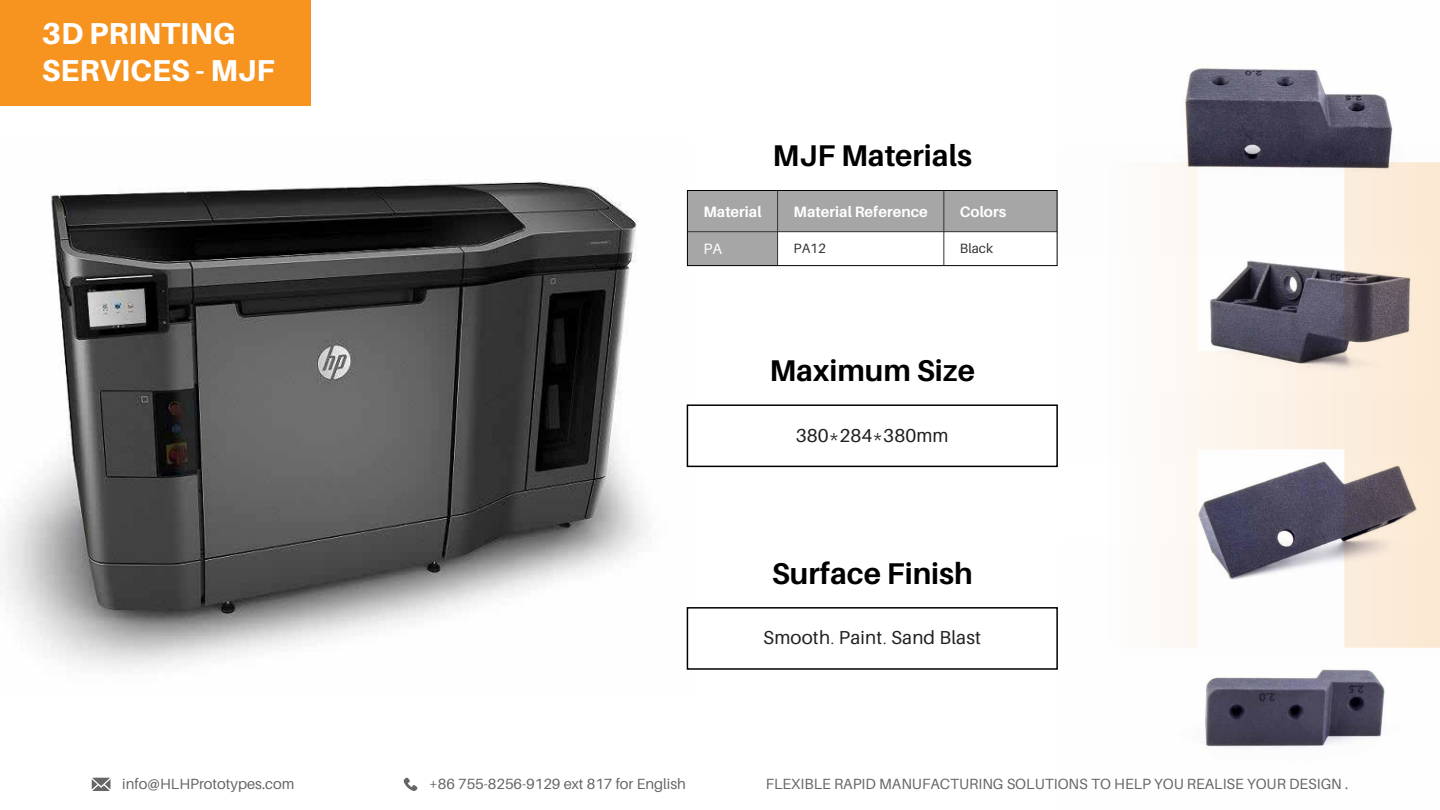
<style>
.page{position:relative;width:1440px;height:810px;background:#fff}
.page>*{position:absolute;margin:0;border:0;box-sizing:border-box;transform-origin:0 0}
.t1{font:800 30.3px/36.4px "Aileron";color:#fff}
.t2{font:700 30px "Aileron";color:#000}
.t3{font:18.75px "Aileron";letter-spacing:.01em;color:#221f1f}
.t4{font:700 15px "Aileron";color:#fff}
.t5{font:15px "Aileron";color:#fff}
.t6{font:14.77px "Aileron";color:#666}
.t7{font:13.5px "Aileron";color:#333}
.s1{font-family:"Adobe Song Std";font-weight:300}
</style>
<div class="page">
<img style="left:1204px;top:669px;width:181px;height:81px">
<img style="left:1184px;top:68px;width:210px;height:94px">
<img style="left:0;top:179px;width:690px;height:491px">
<div style="left:687px;top:404px;width:371px;height:63px;background:#fff;border:2px solid #000"></div>
<div style="left:687px;top:607px;width:371px;height:63px;background:#fff;border:2px solid #000"></div>
<div style="left:687px;top:190px;width:370px;height:42px;background:#a6a6a6"></div>
<div style="left:687px;top:190px;width:91px;height:76px;background:#a6a6a6"></div>
<hr style="left:687px;top:232px;width:370px;height:1px;background:#333">
<hr style="left:777px;top:190px;width:1px;height:76px;background:#333">
<div style="left:687px;top:190px;width:371px;height:76px;border:1px solid #000"></div>
<hr style="left:944px;top:190px;width:1px;height:76px;background:#333">
<div style="left:0;top:0;width:311px;height:106px;background:#f7931f"></div>
<svg style="left:404px;top:778px;width:14px;height:13px"></svg>
<svg style="left:92px;top:778px;width:19px;height:13px"></svg>
<svg style="left:1167px;top:162px;width:273px;height:486px"></svg>
<h1 class="t1" style="left:42px;top:15px;width:234px">3D PRINTING<br>SERVICES - MJF</h1>
<h2 class="t2" style="left:773px;top:139px;width:201px">MJF Materials</h2>
<p class="t4" style="left:960px;top:203px;width:48px">Colors</p>
<p class="t7" style="left:960px;top:241px;width:35px">Black</p>
<p class="t4" style="left:703px;top:203px;width:60px">Material</p>
<p class="t4" style="left:794px;top:203px;width:136px">Material Reference</p>
<p class="t5" style="left:703px;top:240px;width:20px">PA</p>
<p class="t7" style="left:794px;top:241px;width:34px">PA12</p>
<h2 class="t2" style="left:769px;top:354px;width:207px">Maximum Size</h2>
<p class="t3" style="left:796px;top:425px;width:154px">380*284*380mm</p>
<h2 class="t2" style="left:772px;top:557px;width:203px">Surface Finish</h2>
<p class="t3" style="left:763px;top:627px;width:219px">Smooth<span class="s1">.</span> Paint<span class="s1">.</span> Sand Blast</p>
<p class="t6" style="left:122px;top:776px;width:174px">info@HLHPrototypes.com</p>
<p class="t6" style="left:429px;top:776px;width:258px">+86 755-8256-9129 ext 817 for English</p>
<p class="t6" style="left:766px;top:776px;width:584px">FLEXIBLE RAPID MANUFACTURING SOLUTIONS TO HELP YOU REALISE YOUR DESIGN .</p>
</div>
